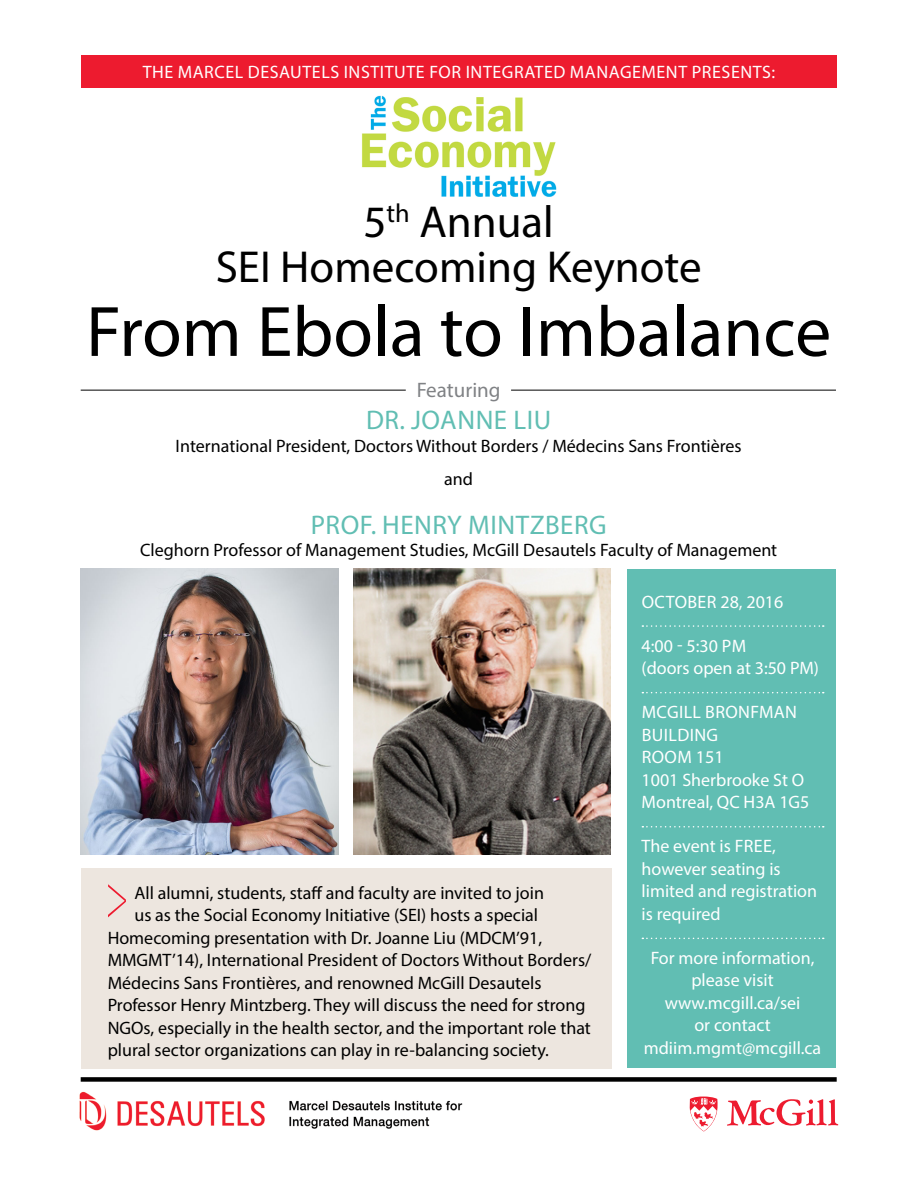
<style>
.page{position:relative;width:918px;height:1188px;background:#fff}
.page>*{position:absolute;margin:0;border:0;box-sizing:border-box;transform-origin:0 0}
.t1{font:72px "Myriad Pro";color:#000}
.t2{font:45px/45px "Myriad Pro";color:#000;text-align:center}
.t3{font:27px "Myriad Pro";letter-spacing:.02em;color:#61beb3}
.t4{font:21px "Myriad Pro";color:#808285}
.t5{font:18px/33px "Myriad Pro";color:#000;text-align:center}
.t6{font:18px/22.5px "Myriad Pro";color:#fff}
.t7{font:18px "Myriad Pro";letter-spacing:.03em;color:#fff}
</style>
<div class="page">
<svg style="left:727px;top:1099px;width:111px;height:27px"></svg>
<svg style="left:690px;top:1097px;width:28px;height:35px"></svg>
<img style="left:79px;top:1091px;width:384px;height:40px">
<div style="left:81px;top:868px;width:531px;height:201px;background:#ede6df"></div>
<div style="left:628px;top:569px;width:208px;height:498px;background:#61beb3"></div>
<svg style="left:642px;top:625px;width:182px;height:2px"></svg>
<svg style="left:642px;top:692px;width:182px;height:1px"></svg>
<svg style="left:642px;top:826px;width:182px;height:2px"></svg>
<svg style="left:642px;top:938px;width:182px;height:1px"></svg>
<div style="left:81px;top:1077px;width:756px;height:5px;background:#000"></div>
<div style="left:81px;top:56px;width:756px;height:32px;background:#ed1b2f"></div>
<hr style="left:81px;top:390px;width:325px;height:1px;background:#000">
<hr style="left:511px;top:390px;width:325px;height:1px;background:#000">
<svg style="left:108px;top:884px;width:18px;height:33px"></svg>
<img style="left:354px;top:569px;width:256px;height:286px">
<img style="left:81px;top:569px;width:258px;height:286px">
<img style="left:362px;top:95px;width:195px;height:102px">
<p class="t7" style="left:143px;top:61px;width:634px">THE MARCEL DESAUTELS INSTITUTE FOR INTEGRATED MANAGEMENT PRESENTS:</p>
<h2 class="t2" style="left:216px;top:199px;width:488px">5<sup>th</sup> Annual<br>SEI Homecoming Keynote</h2>
<h1 class="t1" style="left:86px;top:287px;width:747px">From Ebola to Imbalance</h1>
<p class="t4" style="left:417px;top:377px;width:85px">Featuring</p>
<h3 class="t3" style="left:366px;top:404px;width:187px">DR. JOANNE LIU</h3>
<p class="t5" style="left:176px;top:429px;width:568px">International President, Doctors Without Borders / Médecins Sans Frontières and</p>
<h3 class="t3" style="left:311px;top:508px;width:298px">PROF. HENRY MINTZBERG</h3>
<p class="t5" style="left:140px;top:533px;width:639px">Cleghorn Professor of Management Studies, McGill Desautels Faculty of Management</p>
<p class="t5" style="left:134px;top:876px;width:411px">All alumni, students, staff and faculty are invited to join</p>
<p class="t5" style="left:134px;top:898px;width:405px">us as the Social Economy Initiative (SEI) hosts a special</p>
<p class="t5" style="left:108px;top:921px;width:436px">Homecoming presentation with Dr. Joanne Liu (MDCM’91,</p>
<p class="t5" style="left:108px;top:943px;width:485px">MMGMT’14), International President of Doctors Without Borders/</p>
<p class="t5" style="left:108px;top:966px;width:435px">Médecins Sans Frontières, and renowned McGill Desautels</p>
<p class="t5" style="left:108px;top:988px;width:479px">Professor Henry Mintzberg. They will discuss the need for strong</p>
<p class="t5" style="left:108px;top:1011px;width:485px">NGOs, especially in the health sector, and the important role that</p>
<p class="t5" style="left:108px;top:1033px;width:443px">plural sector organizations can play in re-balancing society.</p>
<p class="t6" style="left:642px;top:590px;width:143px">OCTOBER 28, 2016</p>
<p class="t6" style="left:642px;top:634px;width:179px">4:00 - 5:30 PM<br>(doors open at 3:50 PM)</p>
<p class="t6" style="left:642px;top:701px;width:169px">MCGILL BRONFMAN<br>BUILDING<br>ROOM 151<br>1001 Sherbrooke St O<br>Montreal, QC H3A 1G5</p>
<p class="t6" style="left:642px;top:835px;width:177px">The event is FREE, however seating is limited and registration is required</p>
<p class="t6" style="left:644px;top:946px;width:179px;text-align:center">For more information, please visit www.mcgill.ca/sei<br>or contact mdiim.mgmt@mcgill.ca</p>
</div>
